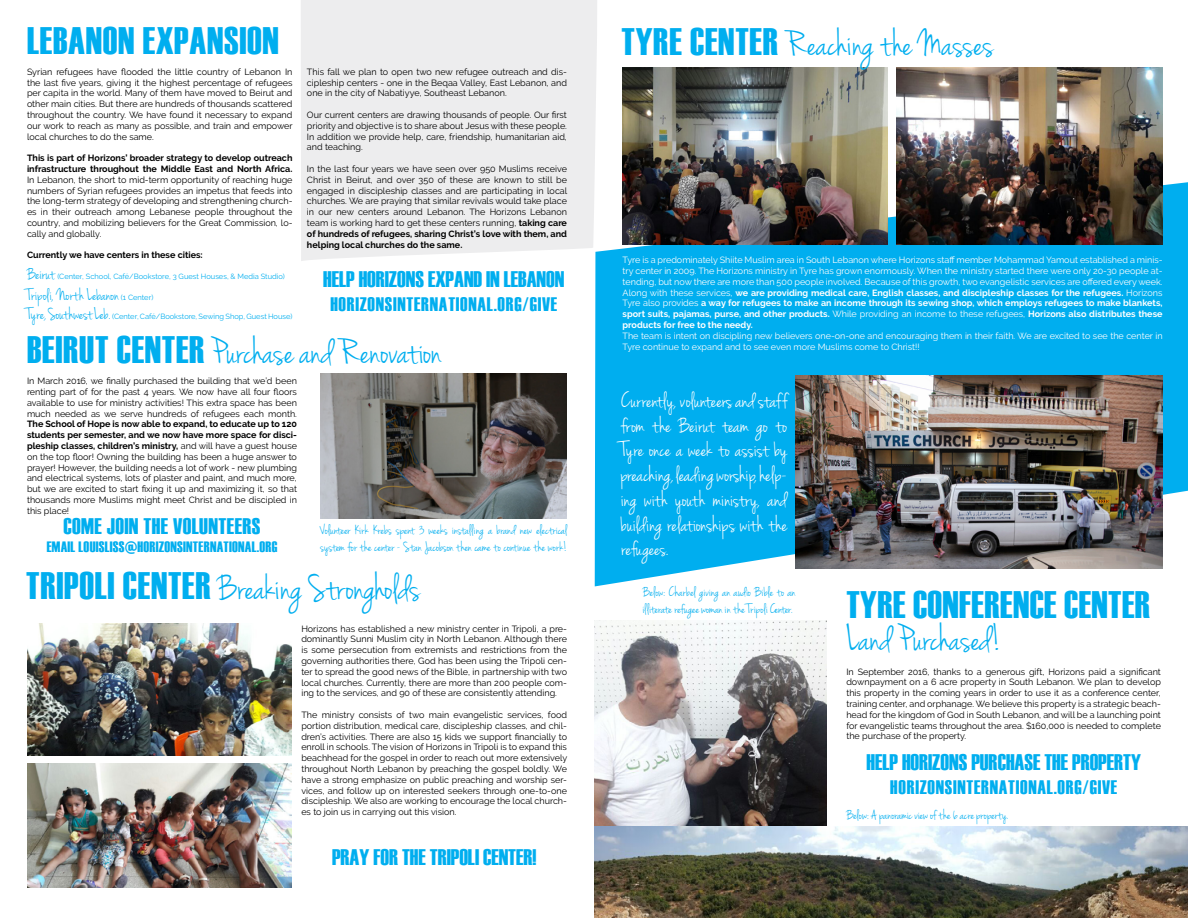
<style>
.page{position:relative;width:1188px;height:918px;background:#fff}
.page>*{position:absolute;margin:0;border:0;box-sizing:border-box;transform-origin:0 0}
.t1{font:38.25px "Haettenschweiler";letter-spacing:.02em;color:#00aeef}
.t2{font:38.25px "Jenna Sue";color:#00aeef}
.t3{font:22.5px/24.8px "Jenna Sue";color:#fff;text-align:justify}
.t4{font:22.5px "Haettenschweiler";color:#00aeef}
.t5{font:19.5px "Haettenschweiler";color:#00aeef}
.t6{font:17.25px "Jenna Sue";color:#00aeef}
.t7{font:15px "Haettenschweiler";color:#00aeef}
.t8{font:14.25px/17.1px "Jenna Sue";color:#00aeef}
.t9{font:9px/10.8px "Raleway";color:#000;text-align:justify}
.t10{font:9px/10.8px "Raleway";color:#fff;text-align:justify}
.t11{font:700 9px/10.8px "Raleway";color:#000}
.t12{font:7.5px "Raleway";color:#00aeef}
.s1{font-weight:700}
</style>
<div class="page">
<svg style="left:595px;top:182px;width:593px;height:404px;background:#1ab5ee"></svg>
<img style="left:321px;top:374px;width:246px;height:145px">
<img style="left:27px;top:623px;width:265px;height:133px">
<img style="left:27px;top:764px;width:265px;height:123px">
<img style="left:595px;top:620px;width:232px;height:207px">
<img style="left:897px;top:68px;width:266px;height:176px">
<img style="left:623px;top:68px;width:264px;height:176px">
<img style="left:796px;top:376px;width:367px;height:193px">
<div style="left:301px;top:0;width:299px;height:261px;background:#ededee"></div>
<img style="left:595px;top:827px;width:593px;height:91px">
<h1 class="t1" style="left:27px;top:19px;width:17px">LEBANON</h1>
<h1 class="t1" style="left:143px;top:19px;width:48px">EXPANSION</h1>
<h1 class="t1" style="left:622px;top:20px;width:100px">TYRE CENTER</h1>
<h1 class="t2" style="left:786px;top:22px;width:209px">Reaching the Masses</h1>
<p class="t9" style="left:27px;top:66px;width:267px">Syrian refugees have flooded the little country of Lebanon In the last five years, giving it the highest percentage of refugees per capita in the world. Many of them have moved to Beirut and other main cities. But there are hundreds of thousands scattered throughout the country. We have found it necessary to expand our work to reach as many as possible, and train and empower local churches to do the same.</p>
<p class="t11" style="left:27px;top:153px;width:267px">This is part of Horizons’ broader strategy to develop outreach infrastructure throughout the Middle East and North Africa.</p>
<p class="t9" style="left:27px;top:174px;width:267px">In Lebanon, the short to mid-term opportunity of reaching huge numbers of Syrian refugees provides an impetus that feeds into the long-term strategy of developing and strengthening church&shy;es in their outreach among Lebanese people throughout the country, and mobilizing believers for the Great Commission, lo&shy;cally and globally.</p>
<p class="t11" style="left:27px;top:250px;width:177px">Currently we have centers in these cities:</p>
<h3 class="t6" style="left:27px;top:264px;width:29px">Beirut</h3>
<p class="t12" style="left:57px;top:272px;width:229px">(Center, School, Café/Bookstore, 3 Guest Houses, &amp; Media Studio)</p>
<h3 class="t6" style="left:27px;top:285px;width:93px">Tripoli, North Lebanon</h3>
<p class="t12" style="left:121px;top:293px;width:34px">(1 Center)</p>
<h3 class="t6" style="left:27px;top:304px;width:85px">Tyre, Southwest Leb.</h3>
<p class="t12" style="left:112px;top:312px;width:182px">(Center, Café/Bookstore, Sewing Shop, Guest House)</p>
<p class="t9" style="left:307px;top:66px;width:261px">This fall we plan to open two new refugee outreach and dis&shy;cipleship centers - one in the Beqaa Valley, East Lebanon, and one in the city of Nabatiyye, Southeast Lebanon.</p>
<p class="t9" style="left:307px;top:109px;width:262px">Our current centers are drawing thousands of people. Our first priority and objective is to share about Jesus with these people.<br>In addition we provide help, care, friendship, humanitarian aid, and teaching.</p>
<p class="t9" style="left:307px;top:163px;width:262px">In the last four years we have seen over 950 Muslims receive Christ in Beirut, and over 350 of these are known to still be engaged in discipleship classes and are participating in local churches. We are praying that similar revivals would take place in our new centers around Lebanon. The Horizons Lebanon team is working hard to get these centers running, <span class="s1">taking care of hundreds of refugees, sharing Christ’s love with them, and helping local churches do the same.</span></p>
<p class="t10" style="left:623px;top:255px;width:542px">Tyre is a predominately Shiite Muslim area in South Lebanon where Horizons staff member Mohammad Yamout established a minis&shy;try center in 2009. The Horizons ministry in Tyre has grown enormously. When the ministry started there were only 20-30 people at&shy;tending, but now there are more than 500 people involved. Because of this growth, two evangelistic services are offered every week.<br>Along with these services, <span class="s1">we are providing medical care, English classes, and discipleship classes for the refugees.</span> Horizons Tyre also provides <span class="s1">a way for refugees to make an income through its sewing shop, which employs refugees to make blankets, sport suits, pajamas, purse, and other products.</span> While providing an income to these refugees, <span class="s1">Horizons also distributes these products for free to the needy.</span></p>
<p class="t10" style="left:623px;top:330px;width:542px">The team is intent on discipling new believers one-on-one and encouraging them in their faith. We are excited to see the center in<br>Tyre continue to expand and to see even more Muslims come to Christ!!</p>
<h2 class="t3" style="left:621px;top:389px;width:168px">Currently, volunteers and staff from the Beirut team go to Tyre once a week to assist by preaching, leading worship, help&shy;ing with youth ministry, and building relationships with the refugees.</h2>
<h2 class="t4" style="left:323px;top:266px;width:54px">HELP HORIZONS</h2>
<h2 class="t4" style="left:428px;top:266px;width:28px">EXPAND</h2>
<h2 class="t4" style="left:486px;top:266px;width:35px">IN LEBANON</h2>
<h3 class="t5" style="left:330px;top:293px;width:9px">HORIZONSINTERNATIONAL</h3>
<h3 class="t5" style="left:494px;top:293px;width:52px">.ORG/GIVE</h3>
<h1 class="t1" style="left:27px;top:328px;width:30px">BEIRUT</h1>
<h1 class="t1" style="left:117px;top:328px;width:31px">CENTER</h1>
<h1 class="t2" style="left:212px;top:330px;width:231px">Purchase and Renovation</h1>
<p class="t9" style="left:27px;top:376px;width:272px">In March 2016, we finally purchased the building that we’d been renting part of for the past 4 years. We now have all four floors available to use for ministry activities! This extra space has been much needed as we serve hundreds of refugees each month.</p>
<p class="t9" style="left:27px;top:419px;width:272px"><span class="s1">The School of Hope is now able to expand, to educate up to 120 students per semester, and we now have more space for disci&shy;pleship classes, children’s ministry,</span> and will have a guest house on the top floor! Owning the building has been a huge answer to prayer! However, the building needs a lot of work - new plumbing and electrical systems, lots of plaster and paint, and much more, but we are excited to start fixing it up and maximizing it, so that thousands more Muslims might meet Christ and be discipled in this place!</p>
<h2 class="t4" style="left:63px;top:513px;width:129px">COME JOIN THE VOLUNTEERS</h2>
<h3 class="t7" style="left:47px;top:538px;width:7px">EMAIL</h3>
<h3 class="t7" style="left:79px;top:538px;width:7px">LOUISLISS</h3>
<h3 class="t7" style="left:125px;top:538px;width:19px">@HORIZONSINTERNATIONAL</h3>
<h3 class="t7" style="left:257px;top:538px;width:22px">.ORG</h3>
<h3 class="t8" style="left:321px;top:522px;width:248px">Volunteer Kirk Krebs spent 3 weeks installing a brand new electrical system for the center - Stan Jacobson then came to continue the work!</h3>
<h1 class="t1" style="left:26px;top:564px;width:14px">TRIPOLI</h1>
<h1 class="t1" style="left:123px;top:564px;width:31px">CENTER</h1>
<h1 class="t2" style="left:218px;top:566px;width:204px">Breaking Strongholds</h1>
<p class="t9" style="left:301px;top:623px;width:267px">Horizons has established a new ministry center in Tripoli, a pre&shy;dominantly Sunni Muslim city in North Lebanon. Although there is some persecution from extremists and restrictions from the governing authorities there, God has been using the Tripoli cen&shy;ter to spread the good news of the Bible, in partnership with two local churches. Currently, there are more than 200 people com&shy;ing to the services, and 90 of these are consistently attending.</p>
<p class="t9" style="left:301px;top:709px;width:267px">The ministry consists of two main evangelistic services, food portion distribution, medical care, discipleship classes, and chil&shy;dren’s activities. There are also 15 kids we support financially to enroll in schools. The vision of Horizons in Tripoli is to expand this beachhead for the gospel in order to reach out more extensively throughout North Lebanon by preaching the gospel boldly. We have a strong emphasize on public preaching and worship ser&shy;vices, and follow up on interested seekers through one-to-one discipleship. We also are working to encourage the local church&shy;es to join us in carrying out this vision.</p>
<h2 class="t4" style="left:332px;top:844px;width:114px">PRAY FOR THE TRIPOLI</h2>
<h2 class="t4" style="left:483px;top:844px;width:18px">CENTER</h2>
<h2 class="t4" style="left:533px;top:844px;width:5px">!</h2>
<h3 class="t8" style="left:643px;top:584px;width:154px">Below: Charbel giving an audio Bible to an illiterate refugee woman in the Tripoli Center.</h3>
<h1 class="t1" style="left:846px;top:583px;width:97px">TYRE CONFERENCE</h1>
<h1 class="t1" style="left:1064px;top:583px;width:30px">CENTER</h1>
<h1 class="t2" style="left:846px;top:617px;width:157px">Land Purchased!</h1>
<p class="t9" style="left:846px;top:666px;width:316px">In September 2016, thanks to a generous gift, Horizons paid a significant downpayment on a 6 acre property in South Lebanon. We plan to develop this property in the coming years in order to use it as a conference center, training center, and orphanage. We believe this property is a strategic beach&shy;head for the kingdom of God in South Lebanon, and will be a launching point for evangelistic teams throughout the area. $160,000 is needed to complete the purchase of the property.</p>
<h2 class="t4" style="left:867px;top:749px;width:54px">HELP HORIZONS</h2>
<h2 class="t4" style="left:971px;top:749px;width:19px">PURCHASE</h2>
<h2 class="t4" style="left:1044px;top:749px;width:46px">THE PROPERTY</h2>
<h3 class="t5" style="left:890px;top:776px;width:9px">HORIZONSINTERNATIONAL</h3>
<h3 class="t5" style="left:1054px;top:776px;width:52px">.ORG/GIVE</h3>
<h3 class="t8" style="left:846px;top:807px;width:163px">Below: A panoramic view of the 6 acre property.</h3>
</div>
